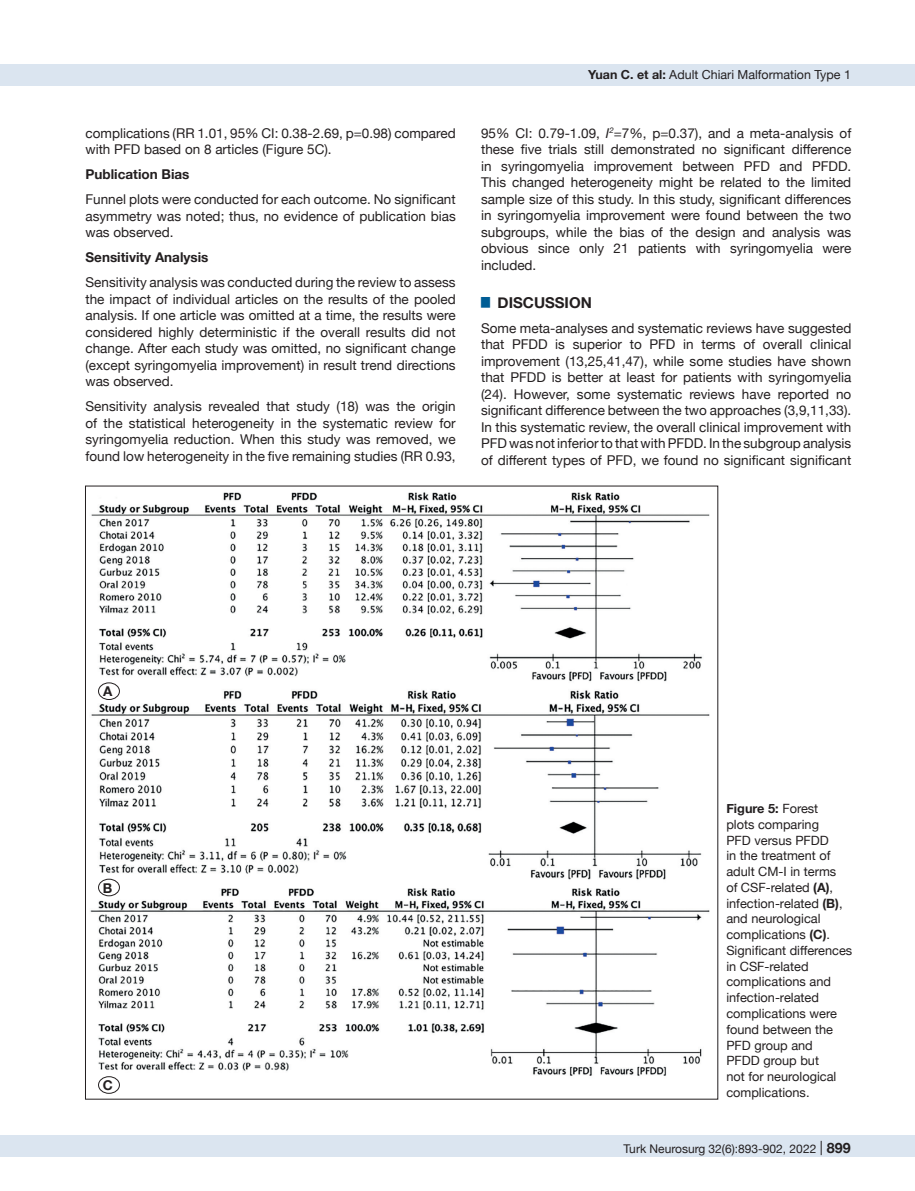
<style>
.page{position:relative;width:915px;height:1191px;background:#fff}
.page>*{position:absolute;margin:0;border:0;box-sizing:border-box;transform-origin:0 0}
.t1{font:700 15px "Helvetica Neue";color:#231f20}
.t2{font:13.5px/16.5px "Helvetica Neue";color:#231f20;text-align:justify}
.Tez_Metni_1_5_aralık{font:700 13.5px "Helvetica Neue";color:#231f20}
.t3{font:12.75px/15.8px "Helvetica Neue";color:#231f20}
.t4{font:12.45px "Helvetica Neue";color:#231f20}
.t5{font:12px "Helvetica Neue";color:#231f20}
.s1{font-weight:700}
.s2{font-style:italic}
.s3{font-size:14.25px}
.s4{font-weight:700;font-size:14.25px}
</style>
<div class="page">
<div style="left:0;top:1135px;width:914px;height:22px;background:#dbe5f0"></div>
<div style="left:0;top:64px;width:914px;height:21px;background:#dbe5f0"></div>
<img style="left:90px;top:492px;width:620px;height:587px">
<div style="left:98px;top:683px;width:21px;height:16px;background:#fff;border-radius:50%"></div>
<div style="left:98px;top:682px;width:22px;height:17px;border:1px solid #231f20;border-radius:50%"></div>
<div style="left:98px;top:879px;width:21px;height:16px;background:#fff;border-radius:50%"></div>
<div style="left:98px;top:879px;width:22px;height:17px;border:1px solid #231f20;border-radius:50%"></div>
<div style="left:98px;top:1076px;width:21px;height:17px;background:#fff;border-radius:50%"></div>
<div style="left:98px;top:1076px;width:22px;height:17px;border:1px solid #231f20;border-radius:50%"></div>
<p class="t2" style="left:85px;top:125px;width:371px">complications (RR 1.01, 95% CI: 0.38-2.69, p=0.98) compared with PFD based on 8 articles (Figure 5C).</p>
<p class="Tez_Metni_1_5_aralık" style="left:85px;top:164px;width:105px">Publication Bias</p>
<p class="t2" style="left:85px;top:192px;width:371px">Funnel plots were conducted for each outcome. No significant asymmetry was noted; thus, no evidence of publication bias was observed.</p>
<p class="Tez_Metni_1_5_aralık" style="left:85px;top:247px;width:124px">Sensitivity Analysis</p>
<p class="t2" style="left:85px;top:275px;width:371px">Sensitivity analysis was conducted during the review to assess the impact of individual articles on the results of the pooled analysis. If one article was omitted at a time, the results were considered highly deterministic if the overall results did not change. After each study was omitted, no significant change (except syringomyelia improvement) in result trend directions was observed.</p>
<p class="t2" style="left:85px;top:399px;width:371px">Sensitivity analysis revealed that study (18) was the origin of the statistical heterogeneity in the systematic review for syringomyelia reduction. When this study was removed, we found low heterogeneity in the five remaining studies (RR 0.93,</p>
<p class="t4" style="left:588px;top:66px;width:264px"><span class="s1">Yuan C. et al:</span> Adult Chiari Malformation Type 1</p>
<p class="t2" style="left:481px;top:125px;width:371px">95% CI: 0.79-1.09, <span class="s2">I</span><sup>2</sup>=7%, p=0.37), and a meta-analysis of these five trials still demonstrated no significant difference in syringomyelia improvement between PFD and PFDD.<br>This changed heterogeneity might be related to the limited sample size of this study. In this study, significant differences in syringomyelia improvement were found between the two subgroups, while the bias of the design and analysis was obvious since only 21 patients with syringomyelia were included.</p>
<p class="t1" style="left:481px;top:290px;width:112px"><sup>█</sup> DISCUSSION</p>
<p class="t2" style="left:481px;top:320px;width:371px">Some meta-analyses and systematic reviews have suggested that PFDD is superior to PFD in terms of overall clinical improvement (13,25,41,47), while some studies have shown that PFDD is better at least for patients with syringomyelia (24). However, some systematic reviews have reported no significant difference between the two approaches (3,9,11,33).<br>In this systematic review, the overall clinical improvement with PFD was not inferior to that with PFDD. In the subgroup analysis of different types of PFD, we found no significant significant</p>
<p class="Tez_Metni_1_5_aralık" style="left:103px;top:681px;width:11px">A</p>
<p class="Tez_Metni_1_5_aralık" style="left:103px;top:877px;width:11px">B</p>
<p class="Tez_Metni_1_5_aralık" style="left:103px;top:1074px;width:12px">C</p>
<p class="t3" style="left:726px;top:801px;width:127px"><span class="s1">Figure 5:</span> Forest<br>plots comparing<br>PFD versus PFDD<br>in the treatment of adult CM-I in terms<br>of CSF-related <span class="s1">(A)</span>, infection-related <span class="s1">(B)</span>, and neurological complications <span class="s1">(C)</span>.<br>Significant differences in CSF-related complications and infection-related complications were found between the<br>PFD group and<br>PFDD group but<br>not for neurological complications.</p>
<p class="t5" style="left:623px;top:1140px;width:250px">Turk Neurosurg 32(6):893-902, 2022 <span class="s3">|</span> <span class="s4">899899</span></p>
</div>
